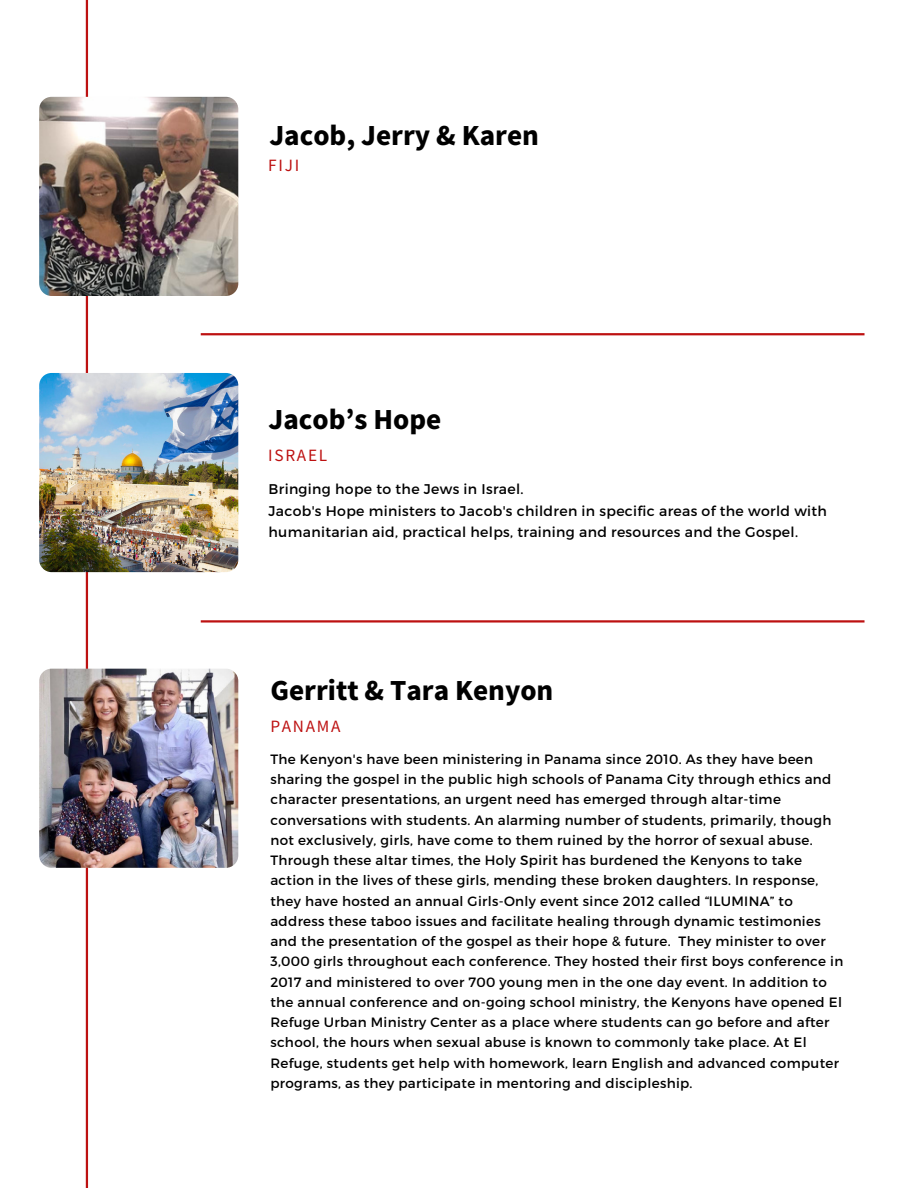
<style>
.page{position:relative;width:918px;height:1188px;background:#fff}
.page>*{position:absolute;margin:0;border:0;box-sizing:border-box;transform-origin:0 0}
.t1{font:800 25.5px "Source Han Sans JP";color:#000}
.t2{font:15.45px "Source Han Sans JP";letter-spacing:.11em;color:#bd1111}
.t3{font:14.1px/21.3px "Montserrat";letter-spacing:.025em;color:#000}
.t4{font:13.5px/20.2px "Montserrat";letter-spacing:.025em;color:#000}
</style>
<div class="page">
<hr style="left:86px;top:0;width:2px;height:1188px;background:#bd1111">
<hr style="left:201px;top:333px;width:664px;height:2px;background:#bd1111">
<img style="left:39px;top:373px;width:199px;height:199px;border-radius:12px">
<img style="left:39px;top:97px;width:199px;height:199px;border-radius:12px">
<img style="left:39px;top:669px;width:199px;height:199px;border-radius:12px">
<hr style="left:201px;top:620px;width:664px;height:3px;background:#bd1111">
<h1 class="t1" style="left:269px;top:115px;width:271px">Jacob, Jerry &amp; Karen</h1>
<p class="t2" style="left:268px;top:153px;width:32px">FIJI</p>
<h1 class="t1" style="left:269px;top:400px;width:174px">Jacob’s Hope</h1>
<p class="t2" style="left:268px;top:443px;width:60px">ISRAEL</p>
<p class="t3" style="left:269px;top:478px;width:560px">Bringing hope to the Jews in Israel.<br>Jacob's Hope ministers to Jacob's children in specific areas of the world with humanitarian aid, practical helps, training and resources and the Gospel.</p>
<h1 class="t1" style="left:270px;top:671px;width:285px">Gerritt &amp; Tara Kenyon</h1>
<p class="t2" style="left:270px;top:714px;width:72px">PANAMA</p>
<p class="t4" style="left:270px;top:748px;width:574px">The Kenyon's have been ministering in Panama since 2010. As they have been sharing the gospel in the public high schools of Panama City through ethics and character presentations, an urgent need has emerged through altar-time conversations with students. An alarming number of students, primarily, though not exclusively, girls, have come to them ruined by the horror of sexual abuse.<br>Through these altar times, the Holy Spirit has burdened the Kenyons to take action in the lives of these girls, mending these broken daughters. In response, they have hosted an annual Girls-Only event since 2012 called “ILUMINA” to address these taboo issues and facilitate healing through dynamic testimonies and the presentation of the gospel as their hope &amp; future. They minister to over 3,000 girls throughout each conference. They hosted their first boys conference in 2017 and ministered to over 700 young men in the one day event. In addition to the annual conference and on-going school ministry, the Kenyons have opened El Refuge Urban Ministry Center as a place where students can go before and after school, the hours when sexual abuse is known to commonly take place. At El Refuge, students get help with homework, learn English and advanced computer programs, as they participate in mentoring and discipleship.</p>
</div>
